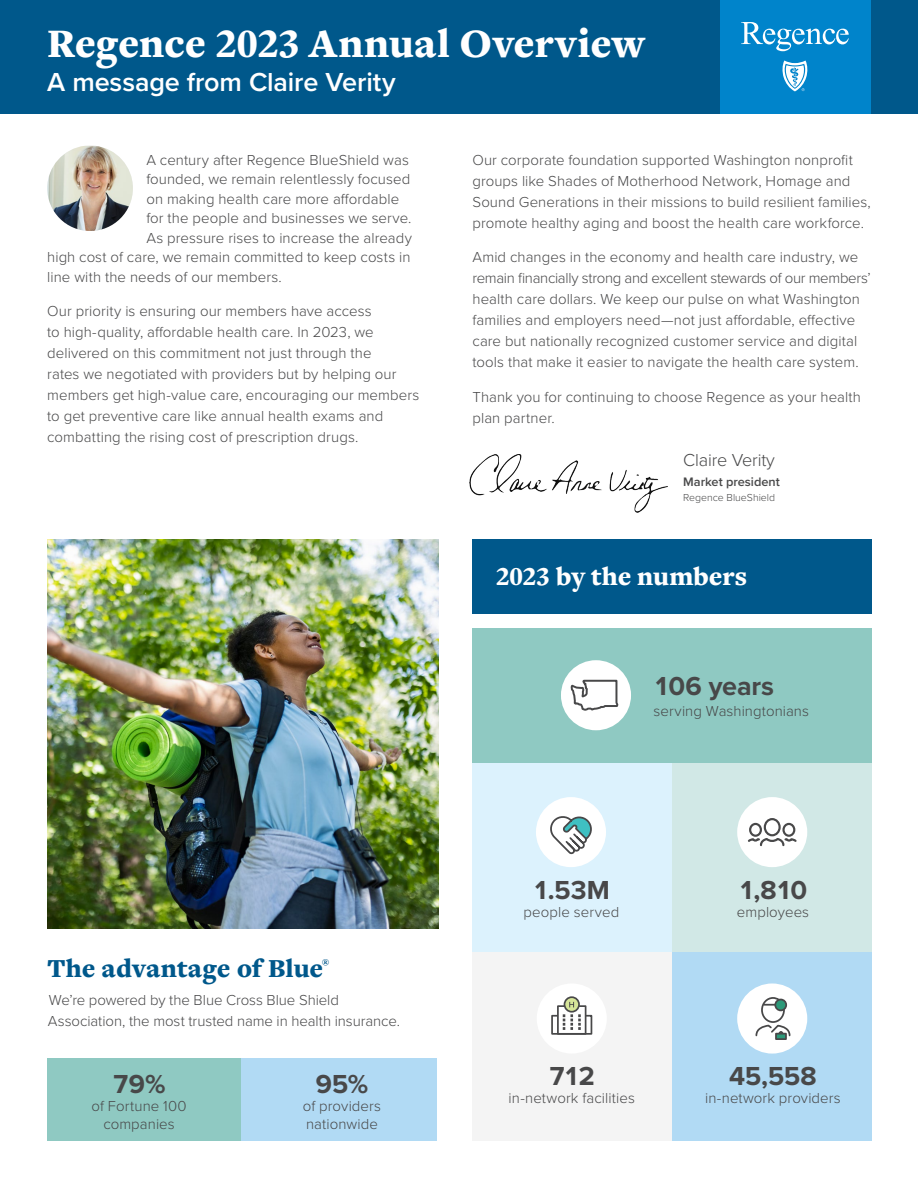
<style>
.page{position:relative;width:918px;height:1188px;background:#fff}
.page>*{position:absolute;margin:0;border:0;box-sizing:border-box;transform-origin:0 0}
.t1{font:900 42px "Freight Text Pro";letter-spacing:.005em;color:#fff}
.t2{font:700 27px "Proxima Nova";letter-spacing:-.025em;color:#484849}
.t3{font:600 27px "Proxima Nova";letter-spacing:-.005em;color:#fff}
.t4{font:900 27px "Freight Text Pro";letter-spacing:.005em;color:#00588b}
.t5{font:900 27px "Freight Text Pro";letter-spacing:-.005em;color:#fff}
.t6{font:300 18px "Proxima Nova";letter-spacing:-.01em;color:#484849}
.t7{font:300 15px/21px "Proxima Nova";letter-spacing:.005em;color:#484849}
.t8{font:600 12.75px "Proxima Nova";color:#484849}
.t9{font:300 10.5px "Proxima Nova";color:#484849}
.t10{font:900 8.7px "Freight Text Pro";color:#00588b}
</style>
<div class="page">
<div style="left:0;top:0;width:918px;height:114px;background:#00588b"></div>
<div style="left:47px;top:1058px;width:195px;height:83px;background:#8fc9c2"></div>
<div style="left:241px;top:1058px;width:196px;height:83px;background:#b1daf4"></div>
<img style="left:47px;top:539px;width:392px;height:390px">
<img style="left:47px;top:146px;width:86px;height:85px">
<div style="left:720px;top:0;width:151px;height:113px;background:#0084cb"></div>
<svg style="left:782px;top:61px;width:26px;height:30px"></svg>
<svg style="left:741px;top:22px;width:108px;height:29px"></svg>
<img style="left:470px;top:454px;width:198px;height:58px">
<div style="left:472px;top:539px;width:400px;height:75px;background:#00588b"></div>
<div style="left:672px;top:952px;width:200px;height:189px;background:#b1daf4"></div>
<div style="left:472px;top:952px;width:200px;height:189px;background:#f4f4f4"></div>
<div style="left:472px;top:628px;width:400px;height:135px;background:#8fc9c2"></div>
<div style="left:672px;top:763px;width:200px;height:189px;background:#d1e8e6"></div>
<div style="left:472px;top:763px;width:200px;height:189px;background:#dcf2fd"></div>
<div style="left:737px;top:797px;width:70px;height:70px;background:#fff;border-radius:50%"></div>
<div style="left:737px;top:983px;width:70px;height:71px;background:#fff;border-radius:50%"></div>
<svg style="left:748px;top:818px;width:49px;height:29px"></svg>
<svg style="left:755px;top:997px;width:36px;height:43px"></svg>
<div style="left:775px;top:1000px;width:11px;height:10px;background:#2c9979;border-radius:50%"></div>
<div style="left:774px;top:999px;width:13px;height:12px;border:2px solid #484849;border-radius:50%"></div>
<div style="left:537px;top:983px;width:70px;height:71px;background:#fff;border-radius:50%"></div>
<svg style="left:564px;top:997px;width:15px;height:15px"></svg>
<div style="left:564px;top:996px;width:16px;height:17px;border:2px solid #484849;border-radius:50%"></div>
<svg style="left:551px;top:1002px;width:42px;height:33px"></svg>
<div style="left:536px;top:797px;width:70px;height:70px;background:#fff;border-radius:50%"></div>
<svg style="left:550px;top:816px;width:42px;height:39px"></svg>
<div style="left:561px;top:660px;width:70px;height:70px;background:#fff;border-radius:50%"></div>
<svg style="left:570px;top:660px;width:50px;height:71px"></svg>
<h1 class="t1" style="left:47px;top:15px;width:599px">Regence 2023 Annual Overview</h1>
<h2 class="t3" style="left:47px;top:62px;width:350px">A message from Claire Verity</h2>
<p class="t7" style="left:146px;top:148px;width:264px">A century after Regence BlueShield was</p>
<p class="t7" style="left:146px;top:168px;width:265px">founded, we remain relentlessly focused</p>
<p class="t7" style="left:146px;top:187px;width:254px">on making health care more affordable</p>
<p class="t7" style="left:146px;top:207px;width:267px">for the people and businesses we serve.</p>
<p class="t7" style="left:146px;top:226px;width:267px">As pressure rises to increase the already</p>
<p class="t7" style="left:47px;top:246px;width:365px">high cost of care, we remain committed to keep costs in</p>
<p class="t7" style="left:47px;top:265px;width:236px">line with the needs of our members.</p>
<p class="t7" style="left:47px;top:300px;width:374px">Our priority is ensuring our members have access<br>to high-quality, affordable health care. In 2023, we delivered on this commitment not just through the<br>rates we negotiated with providers but by helping our members get high-value care, encouraging our members to get preventive care like annual health exams and combatting the rising cost of prescription drugs.</p>
<p class="t7" style="left:472px;top:148px;width:400px">Our corporate foundation supported Washington nonprofit groups like Shades of Motherhood Network, Homage and Sound Generations in their missions to build resilient families, promote healthy aging and boost the health care workforce.</p>
<p class="t7" style="left:472px;top:246px;width:400px">Amid changes in the economy and health care industry, we remain financially strong and excellent stewards of our members’ health care dollars. We keep our pulse on what Washington families and employers need—not just affordable, effective care but nationally recognized customer service and digital tools that make it easier to navigate the health care system.</p>
<p class="t7" style="left:472px;top:385px;width:390px">Thank you for continuing to choose Regence as your health plan partner.</p>
<p class="t6" style="left:683px;top:446px;width:93px">Claire Verity</p>
<p class="t8" style="left:683px;top:472px;width:98px">Market president</p>
<p class="t9" style="left:683px;top:489px;width:93px">Regence BlueShield</p>
<h2 class="t5" style="left:496px;top:559px;width:253px">2023 by the numbers</h2>
<h2 class="t2" style="left:654px;top:666px;width:122px">106 years</h2>
<p class="t7" style="left:654px;top:700px;width:157px">serving Washingtonians</p>
<h2 class="t4" style="left:48px;top:950px;width:277px">The advantage of Blue</h2>
<p class="t10" style="left:322px;top:956px;width:9px">®</p>
<p class="t7" style="left:48px;top:989px;width:354px">We’re powered by the Blue Cross Blue Shield<br>Association, the most trusted name in health insurance.</p>
<h2 class="t2" style="left:113px;top:1064px;width:54px">79%</h2>
<p class="t7" style="left:91px;top:1096px;width:97px;line-height:18px;text-align:center">of Fortune 100 companies</p>
<h2 class="t2" style="left:316px;top:1064px;width:54px">95%</h2>
<p class="t7" style="left:303px;top:1096px;width:80px;line-height:18px">of providers nationwide</p>
<h2 class="t2" style="left:533px;top:869px;width:79px">1.53M</h2>
<p class="t7" style="left:524px;top:900px;width:97px">people served</p>
<h2 class="t2" style="left:549px;top:1056px;width:48px">712</h2>
<p class="t7" style="left:509px;top:1087px;width:128px">in-network facilities</p>
<h2 class="t2" style="left:739px;top:869px;width:70px">1,810</h2>
<p class="t7" style="left:737px;top:900px;width:74px">employees</p>
<h2 class="t2" style="left:729px;top:1056px;width:90px">45,558</h2>
<p class="t7" style="left:705px;top:1087px;width:137px">in-network providers</p>
</div>
